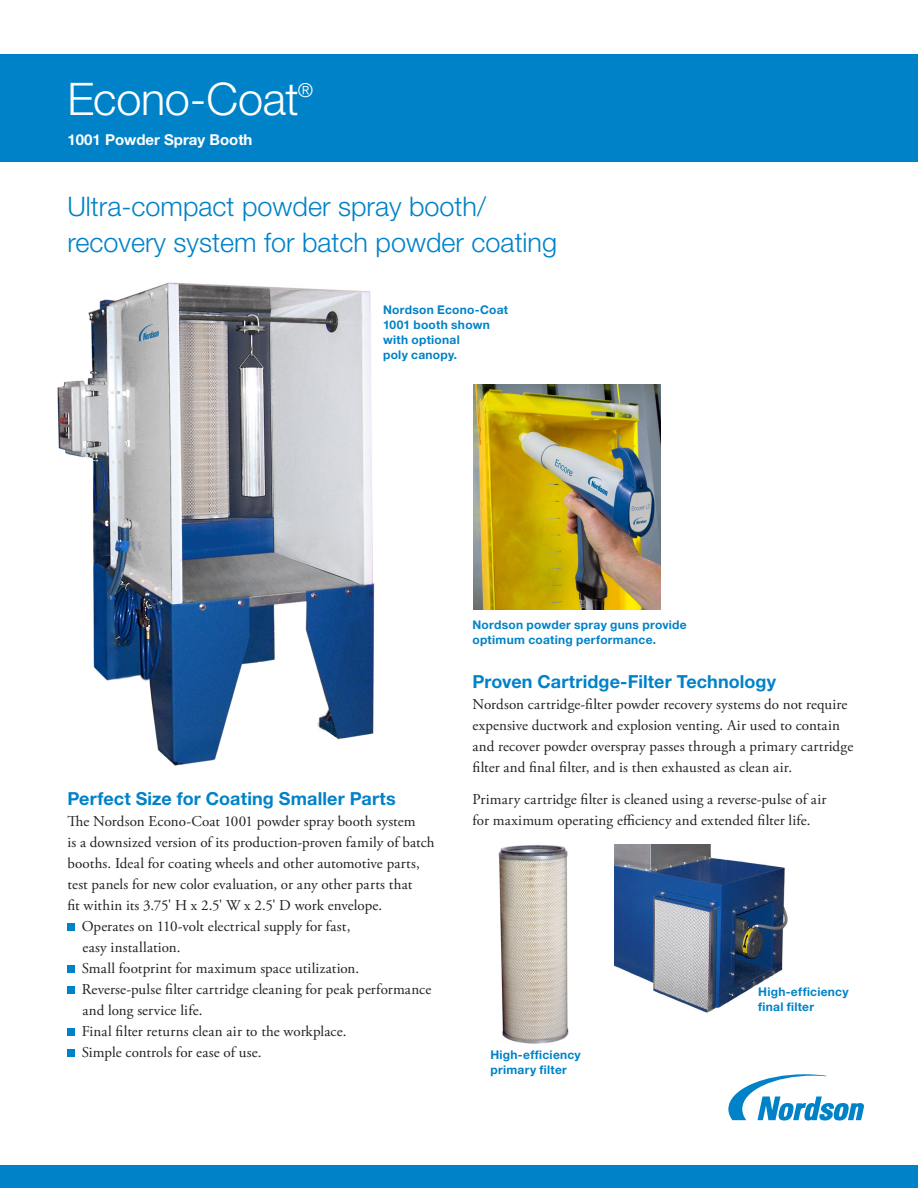
<style>
.page{position:relative;width:918px;height:1188px;background:#fff}
.page>*{position:absolute;margin:0;border:0;box-sizing:border-box;transform-origin:0 0}
.t1{font:300 45px "Helvetica Neue LT Std";letter-spacing:-.01em;color:#fff}
.t2{font:300 27px/36px "Helvetica Neue LT Std";color:#0082c8}
.t3{font:300 19.2px "Helvetica Neue LT Std";color:#fff}
.t4{font:700 18px "Helvetica Neue LT Std";letter-spacing:.005em;color:#0082c8}
.t5{font:15px/21px "Adobe Garamond Pro";letter-spacing:.005em;color:#231f20}
.t6{font:700 15px "Helvetica Neue LT Std";color:#fff}
.t7{font:700 12px/15px "Helvetica Neue LT Std";letter-spacing:.02em;color:#0082c8}
</style>
<div class="page">
<div style="left:0;top:54px;width:918px;height:108px;background:#0082c8"></div>
<div style="left:68px;top:923px;width:7px;height:8px;background:#0082c8"></div>
<div style="left:68px;top:965px;width:7px;height:8px;background:#0082c8"></div>
<div style="left:68px;top:986px;width:7px;height:8px;background:#0082c8"></div>
<div style="left:68px;top:1028px;width:7px;height:8px;background:#0082c8"></div>
<div style="left:68px;top:1049px;width:7px;height:8px;background:#0082c8"></div>
<img style="left:498px;top:844px;width:71px;height:200px">
<img style="left:57px;top:282px;width:318px;height:484px">
<img style="left:614px;top:844px;width:174px;height:169px">
<img style="left:473px;top:385px;width:188px;height:224px">
<svg style="left:728px;top:1074px;width:136px;height:46px"></svg>
<div style="left:0;top:1166px;width:918px;height:22px;background:#0082c8"></div>
<p class="t1" style="left:68px;top:72px;width:233px">Econo-Coat</p>
<p class="t3" style="left:298px;top:78px;width:17px">®</p>
<p class="t6" style="left:68px;top:131px;width:187px">1001 Powder Spray Booth</p>
<p class="t2" style="left:68px;top:188px;width:491px">Ultra-compact powder spray booth/ recovery system for batch powder coating</p>
<p class="t7" style="left:383px;top:302px;width:126px">Nordson Econo-Coat<br>1001 booth shown with optional<br>poly canopy.</p>
<p class="t4" style="left:68px;top:787px;width:330px">Perfect Size for Coating Smaller Parts</p>
<p class="t5" style="left:68px;top:811px;width:350px">The Nordson Econo-Coat 1001 powder spray booth system</p>
<p class="t5" style="left:68px;top:832px;width:369px">is a downsized version of its production-proven family of batch</p>
<p class="t5" style="left:68px;top:853px;width:354px">booths. Ideal for coating wheels and other automotive parts,</p>
<p class="t5" style="left:68px;top:874px;width:346px">test panels for new color evaluation, or any other parts that</p>
<p class="t5" style="left:68px;top:895px;width:316px">fit within its 3.75' H x 2.5' W x 2.5' D work envelope.</p>
<p class="t5" style="left:82px;top:916px;width:270px">Operates on 110-volt electrical supply for fast,</p>
<p class="t5" style="left:82px;top:937px;width:100px">easy installation.</p>
<p class="t5" style="left:82px;top:958px;width:279px">Small footprint for maximum space utilization.</p>
<p class="t5" style="left:82px;top:979px;width:351px">Reverse-pulse filter cartridge cleaning for peak performance</p>
<p class="t5" style="left:82px;top:1000px;width:122px">and long service life.</p>
<p class="t5" style="left:82px;top:1021px;width:266px">Final filter returns clean air to the workplace.</p>
<p class="t5" style="left:82px;top:1042px;width:181px">Simple controls for ease of use.</p>
<p class="t7" style="left:472px;top:617px;width:216px">Nordson powder spray guns provide optimum coating performance.</p>
<p class="t4" style="left:472px;top:671px;width:305px">Proven Cartridge-Filter Technology</p>
<p class="t5" style="left:472px;top:695px;width:382px">Nordson cartridge-filter powder recovery systems do not require expensive ductwork and explosion venting. Air used to contain and recover powder overspray passes through a primary cartridge filter and final filter, and is then exhausted as clean air.</p>
<p class="t5" style="left:472px;top:789px;width:355px">Primary cartridge filter is cleaned using a reverse-pulse of air for maximum operating efficiency and extended filter life.</p>
<p class="t7" style="left:490px;top:1046px;width:92px">High-efficiency</p>
<p class="t7" style="left:490px;top:1061px;width:78px">primary filter</p>
<p class="t7" style="left:758px;top:984px;width:92px">High-efficiency final filter</p>
</div>
